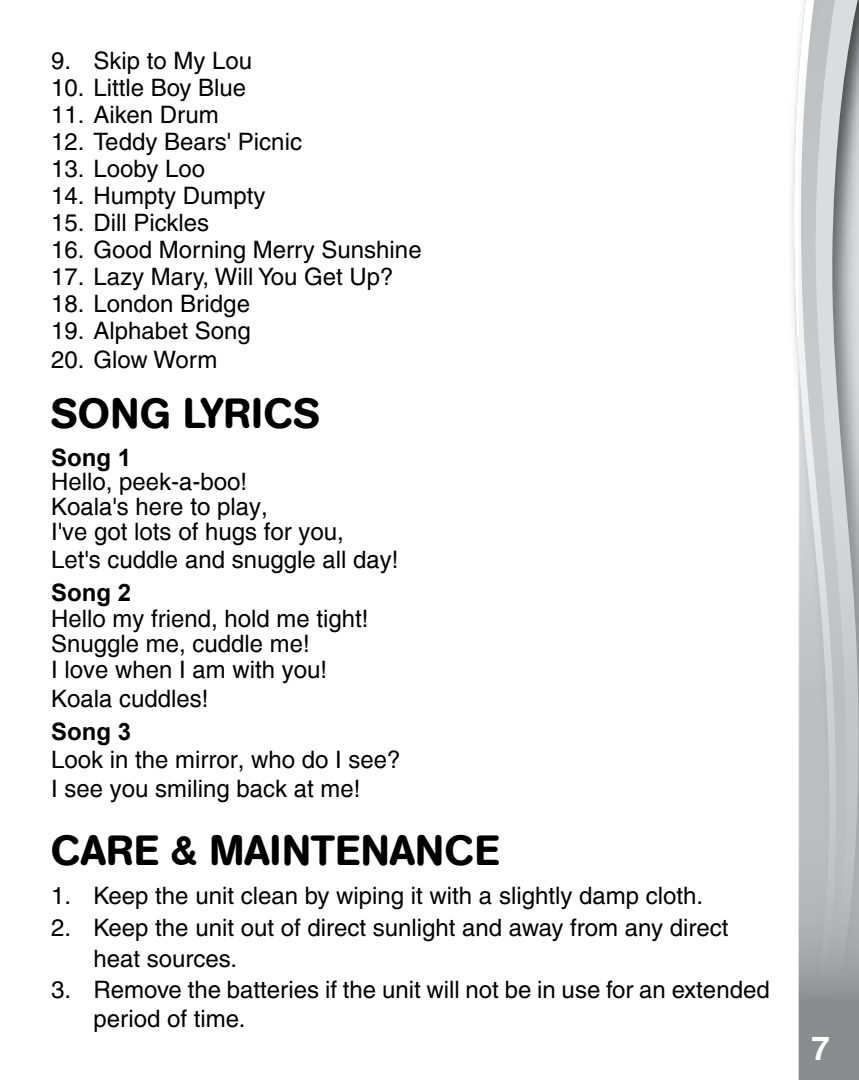
<style>
.page{position:relative;width:859px;height:1080px;background:#fff}
.page>*{position:absolute;margin:0;border:0;box-sizing:border-box;transform-origin:0 0}
.t1{font:500 42px "AG Book Rounded";color:#000}
.t2{font:500 42px "AG Book Rounded";letter-spacing:.02em;color:#000}
.t3{font:500 24px/31.2px "Helvetica";color:#000}
.t4{font:24px/24.6px "Helvetica";color:#000}
.t5{font:700 24px "Arial";color:#000}
</style>
<div class="page">
<svg style="left:793px;top:55px;width:6px;height:1025px"></svg>
<svg style="left:799px;top:0;width:60px;height:1080px;background:#bdbec0"></svg>
<p class="t3" style="left:51px;top:45px;width:203px">9. Skip to My Lou</p>
<p class="t3" style="left:51px;top:72px;width:197px">10. Little Boy Blue</p>
<p class="t3" style="left:51px;top:99px;width:169px">11. Aiken Drum</p>
<p class="t3" style="left:51px;top:126px;width:252px">12. Teddy Bears' Picnic</p>
<p class="t3" style="left:51px;top:153px;width:156px">13. Looby Loo</p>
<p class="t3" style="left:51px;top:180px;width:216px">14. Humpty Dumpty</p>
<p class="t3" style="left:51px;top:207px;width:160px">15. Dill Pickles</p>
<p class="t3" style="left:51px;top:234px;width:372px">16. Good Morning Merry Sunshine</p>
<p class="t3" style="left:51px;top:261px;width:344px">17. Lazy Mary, Will You Get Up?</p>
<p class="t3" style="left:51px;top:288px;width:200px">18. London Bridge</p>
<p class="t3" style="left:51px;top:315px;width:201px">19. Alphabet Song</p>
<p class="t3" style="left:51px;top:344px;width:168px">20. Glow Worm</p>
<h1 class="t2" style="left:51px;top:389px;width:270px">SONG LYRICS</h1>
<p class="t5" style="left:51px;top:441px;width:82px">Song 1</p>
<p class="t4" style="left:51px;top:470px;width:294px">Hello, peek-a-boo!<br>Koala's here to play,<br>I've got lots of hugs for you,</p>
<p class="t4" style="left:51px;top:548px;width:349px">Let's cuddle and snuggle all day!</p>
<p class="t5" style="left:51px;top:577px;width:82px">Song 2</p>
<p class="t4" style="left:51px;top:606px;width:319px;line-height:25.5px">Hello my friend, hold me tight!<br>Snuggle me, cuddle me!<br>I love when I am with you!</p>
<p class="t4" style="left:51px;top:686px;width:159px">Koala cuddles!</p>
<p class="t5" style="left:51px;top:715px;width:82px">Song 3</p>
<p class="t4" style="left:51px;top:746px;width:351px;line-height:28.8px">Look in the mirror, who do I see?<br>I see you smiling back at me!</p>
<h1 class="t1" style="left:51px;top:826px;width:450px">CARE &amp; MAINTENANCE</h1>
<p class="t3" style="left:51px;top:880px;width:654px">1. Keep the unit clean by wiping it with a slightly damp cloth.</p>
<p class="t3" style="left:94px;top:912px;width:636px;text-indent:-43px">2. Keep the unit out of direct sunlight and away from any direct heat sources.</p>
<p class="t3" style="left:94px;top:975px;width:678px;line-height:28.8px;text-indent:-43px">3. Remove the batteries if the unit will not be in use for an extended period of time.</p>
</div>
